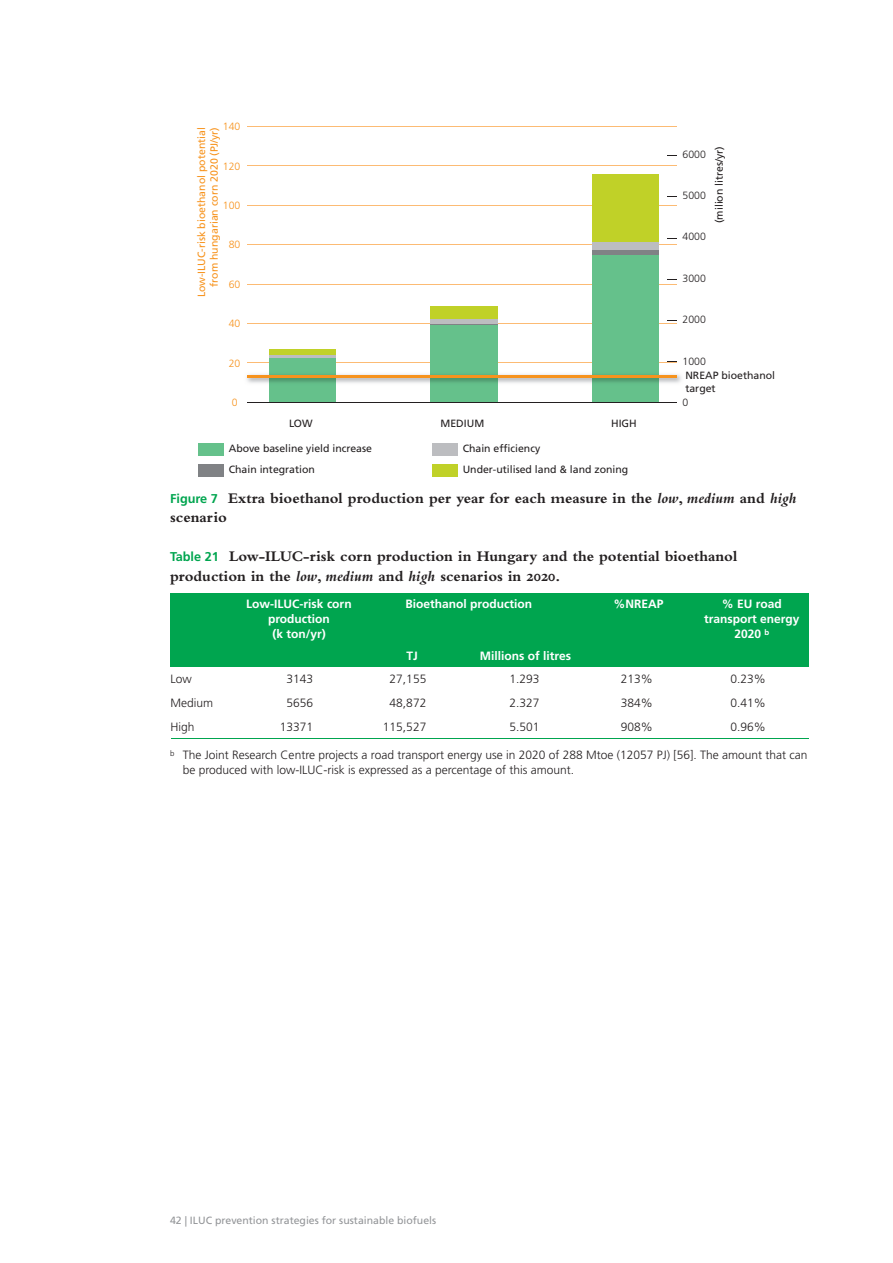
<style>
.page{position:relative;width:893px;height:1263px;background:#fff}
.page>*{position:absolute;margin:0;border:0;box-sizing:border-box;transform-origin:0 0}
.t1{font:700 15.3px/19.5px "Bembo Std";color:#231f20}
.t2{font:300 12px/15px "Frutiger LT Std";color:#231f20}
.t3{font:700 12px/15px "Frutiger LT Std";color:#fff;text-align:center}
.t4{font:10.5px/12.6px "Frutiger LT Std";color:#231f20}
.t5{font:10.5px/12.6px "Frutiger LT Std";color:#f7931d;text-align:right}
.t6{font:10.5px "Frutiger LT Std";color:#939598}
.t7{font:300 10.5px "Frutiger LT Std";color:#231f20}
.t8{font:300 10.5px "Frutiger LT Std";color:#f7931d}
.s1{font-family:"Frutiger LT Std";font-size:12.75px;color:#00a54f}
.s2{font-style:italic}
</style>
<div class="page">
<div style="left:171px;top:594px;width:637px;height:72px;background:#00a54f"></div>
<hr style="left:242px;top:593px;width:1px;height:51px;background:#00a54f">
<hr style="left:695px;top:593px;width:1px;height:51px;background:#00a54f">
<hr style="left:170px;top:644px;width:72px;height:1px;background:#00a54f">
<hr style="left:242px;top:644px;width:114px;height:1px;background:#00a54f">
<svg style="left:242px;top:645px;width:1px;height:21px"></svg>
<svg style="left:355px;top:645px;width:1px;height:21px"></svg>
<svg style="left:468px;top:645px;width:1px;height:21px"></svg>
<hr style="left:582px;top:644px;width:113px;height:1px;background:#00a54f">
<svg style="left:582px;top:645px;width:1px;height:21px"></svg>
<hr style="left:695px;top:644px;width:114px;height:1px;background:#00a54f">
<svg style="left:695px;top:645px;width:1px;height:21px"></svg>
<hr style="left:355px;top:593px;width:1px;height:51px;background:#00a54f">
<hr style="left:582px;top:593px;width:1px;height:51px;background:#00a54f">
<hr style="left:356px;top:644px;width:113px;height:1px;background:#00a54f">
<hr style="left:469px;top:644px;width:113px;height:1px;background:#00a54f">
<hr style="left:170px;top:593px;width:72px;height:1px;background:#00a54f">
<hr style="left:170px;top:593px;width:1px;height:51px;background:#00a54f">
<hr style="left:242px;top:593px;width:114px;height:1px;background:#00a54f">
<hr style="left:356px;top:593px;width:113px;height:1px;background:#00a54f">
<hr style="left:469px;top:593px;width:113px;height:1px;background:#00a54f">
<hr style="left:582px;top:593px;width:113px;height:1px;background:#00a54f">
<hr style="left:695px;top:593px;width:114px;height:1px;background:#00a54f">
<hr style="left:808px;top:593px;width:1px;height:51px;background:#00a54f">
<svg style="left:170px;top:645px;width:1px;height:21px"></svg>
<svg style="left:808px;top:645px;width:1px;height:21px"></svg>
<hr style="left:170px;top:666px;width:72px;height:1px;background:#00a54f">
<hr style="left:242px;top:666px;width:114px;height:1px;background:#00a54f">
<hr style="left:356px;top:666px;width:113px;height:1px;background:#00a54f">
<hr style="left:469px;top:666px;width:113px;height:1px;background:#00a54f">
<hr style="left:582px;top:666px;width:113px;height:1px;background:#00a54f">
<hr style="left:695px;top:666px;width:114px;height:1px;background:#00a54f">
<hr style="left:171px;top:738px;width:71px;height:1px;background:#00a54f">
<hr style="left:242px;top:738px;width:114px;height:1px;background:#00a54f">
<hr style="left:356px;top:738px;width:113px;height:1px;background:#00a54f">
<hr style="left:469px;top:738px;width:113px;height:1px;background:#00a54f">
<hr style="left:582px;top:738px;width:113px;height:1px;background:#00a54f">
<hr style="left:695px;top:738px;width:113px;height:1px;background:#00a54f">
<hr style="left:247px;top:126px;width:429px;height:1px;background:#fcbb74">
<hr style="left:247px;top:165px;width:429px;height:1px;background:#fcbb74">
<hr style="left:247px;top:205px;width:429px;height:1px;background:#fcbb74">
<hr style="left:247px;top:244px;width:429px;height:1px;background:#fcbb74">
<hr style="left:247px;top:284px;width:429px;height:1px;background:#fcbb74">
<hr style="left:247px;top:323px;width:429px;height:1px;background:#fcbb74">
<hr style="left:247px;top:363px;width:429px;height:1px;background:#fcbb74">
<div style="left:592px;top:255px;width:66px;height:147px;background:#65c18b"></div>
<div style="left:592px;top:249px;width:66px;height:6px;background:#808285"></div>
<div style="left:592px;top:242px;width:66px;height:7px;background:#bcbdc0"></div>
<div style="left:592px;top:175px;width:66px;height:67px;background:#c0d128"></div>
<div style="left:430px;top:325px;width:67px;height:77px;background:#65c18b"></div>
<hr style="left:430px;top:323px;width:67px;height:2px;background:#808285">
<hr style="left:430px;top:319px;width:67px;height:4px;background:#bcbdc0">
<div style="left:430px;top:306px;width:67px;height:13px;background:#c0d128"></div>
<div style="left:269px;top:358px;width:66px;height:44px;background:#65c18b"></div>
<hr style="left:269px;top:355px;width:66px;height:3px;background:#bcbdc0">
<div style="left:269px;top:349px;width:66px;height:6px;background:#c0d128"></div>
<div style="left:432px;top:443px;width:26px;height:13px;background:#bcbdc0"></div>
<div style="left:432px;top:464px;width:26px;height:13px;background:#c0d128"></div>
<div style="left:198px;top:464px;width:26px;height:13px;background:#808285"></div>
<div style="left:198px;top:443px;width:26px;height:13px;background:#65c18b"></div>
<img style="left:247px;top:371px;width:434px;height:15px">
<img style="left:592px;top:371px;width:66px;height:15px">
<img style="left:430px;top:371px;width:67px;height:15px">
<img style="left:269px;top:371px;width:66px;height:15px">
<hr style="left:247px;top:375px;width:429px;height:2px;background:#f7931d">
<hr style="left:247px;top:402px;width:429px;height:1px;background:#231f20">
<p class="t8" style="left:223px;top:121px;width:19px">140</p>
<p class="t5" style="left:195px;top:297px;width:172px;rotate:-90deg">Low-ILUC-risk bioethanol potential from hungarian corn 2020 (PJ/yr)</p>
<p class="t8" style="left:223px;top:160px;width:19px">120</p>
<p class="t8" style="left:223px;top:199px;width:19px">100</p>
<p class="t8" style="left:229px;top:239px;width:13px">80</p>
<p class="t8" style="left:229px;top:278px;width:13px">60</p>
<p class="t8" style="left:229px;top:318px;width:13px">40</p>
<p class="t8" style="left:229px;top:357px;width:13px">20</p>
<p class="t8" style="left:232px;top:396px;width:7px">0</p>
<p class="t4" style="left:289px;top:417px;width:25px">LOW</p>
<p class="t4" style="left:440px;top:417px;width:45px">MEDIUM</p>
<p class="t4" style="left:611px;top:417px;width:27px">HIGH</p>
<p class="t4" style="left:229px;top:442px;width:145px">Above baseline yield increase</p>
<p class="t4" style="left:229px;top:463px;width:88px">Chain integration</p>
<p class="t4" style="left:463px;top:442px;width:79px">Chain efficiency</p>
<p class="t4" style="left:463px;top:463px;width:167px">Under-utilised land &amp; land zoning</p>
<p class="t7" style="left:682px;top:148px;width:25px">6000</p>
<p class="t7" style="left:682px;top:190px;width:25px">5000</p>
<p class="t7" style="left:682px;top:231px;width:25px">4000</p>
<p class="t4" style="left:713px;top:223px;width:78px;rotate:-90deg">(milion litres/yr)</p>
<p class="t7" style="left:682px;top:272px;width:25px">3000</p>
<p class="t7" style="left:682px;top:314px;width:25px">2000</p>
<p class="t7" style="left:682px;top:355px;width:25px">1000</p>
<p class="t4" style="left:685px;top:369px;width:91px">NREAP bioethanol target</p>
<p class="t7" style="left:682px;top:396px;width:7px">0</p>
<p class="t1" style="left:170px;top:488px;width:628px"><span class="s1">Figure 7</span> Extra bioethanol production per year for each measure in the <span class="s2">low</span>, <span class="s2">medium</span> and <span class="s2">high </span>scenario</p>
<p class="t1" style="left:170px;top:546px;width:569px"><span class="s1">Table 21</span> Low-ILUC-risk corn production in Hungary and the potential bioethanol production in the <span class="s2">low</span>, <span class="s2">medium</span> and <span class="s2">high</span> scenarios in 2020.</p>
<p class="t3" style="left:246px;top:597px;width:107px">Low-ILUC-risk corn production<br>(k ton/yr)</p>
<p class="t3" style="left:406px;top:597px;width:128px">Bioethanol production</p>
<p class="t3" style="left:614px;top:597px;width:52px">%NREAP</p>
<p class="t3" style="left:704px;top:597px;width:97px">% EU road transport energy<br>2020 <sup>b</sup></p>
<p class="t3" style="left:407px;top:648px;width:13px">TJ</p>
<p class="t3" style="left:480px;top:648px;width:93px">Millions of litres</p>
<p class="t2" style="left:171px;top:671px;width:23px">Low</p>
<p class="t2" style="left:286px;top:671px;width:28px">3143</p>
<p class="t2" style="left:390px;top:671px;width:38px">27,155</p>
<p class="t2" style="left:509px;top:671px;width:32px">1.293</p>
<p class="t2" style="left:621px;top:671px;width:34px">213%</p>
<p class="t2" style="left:730px;top:671px;width:37px">0.23%</p>
<p class="t2" style="left:171px;top:695px;width:44px">Medium</p>
<p class="t2" style="left:286px;top:695px;width:28px">5656</p>
<p class="t2" style="left:390px;top:695px;width:38px">48,872</p>
<p class="t2" style="left:509px;top:695px;width:32px">2.327</p>
<p class="t2" style="left:621px;top:695px;width:34px">384%</p>
<p class="t2" style="left:730px;top:695px;width:37px">0.41%</p>
<p class="t2" style="left:171px;top:719px;width:26px">High</p>
<p class="t2" style="left:280px;top:719px;width:35px">13371</p>
<p class="t2" style="left:383px;top:719px;width:45px">115,527</p>
<p class="t2" style="left:509px;top:719px;width:32px">5.501</p>
<p class="t2" style="left:621px;top:719px;width:34px">908%</p>
<p class="t2" style="left:730px;top:719px;width:37px">0.96%</p>
<p class="t2" style="left:183px;top:748px;width:626px;text-indent:-13px"><sup>b</sup> The Joint Research Centre projects a road transport energy use in 2020 of 288 Mtoe (12057 PJ) [56]. The amount that can be produced with low-ILUC-risk is expressed as a percentage of this amount.</p>
<p class="t6" style="left:170px;top:1214px;width:268px">42 | ILUC prevention strategies for sustainable biofuels</p>
</div>
